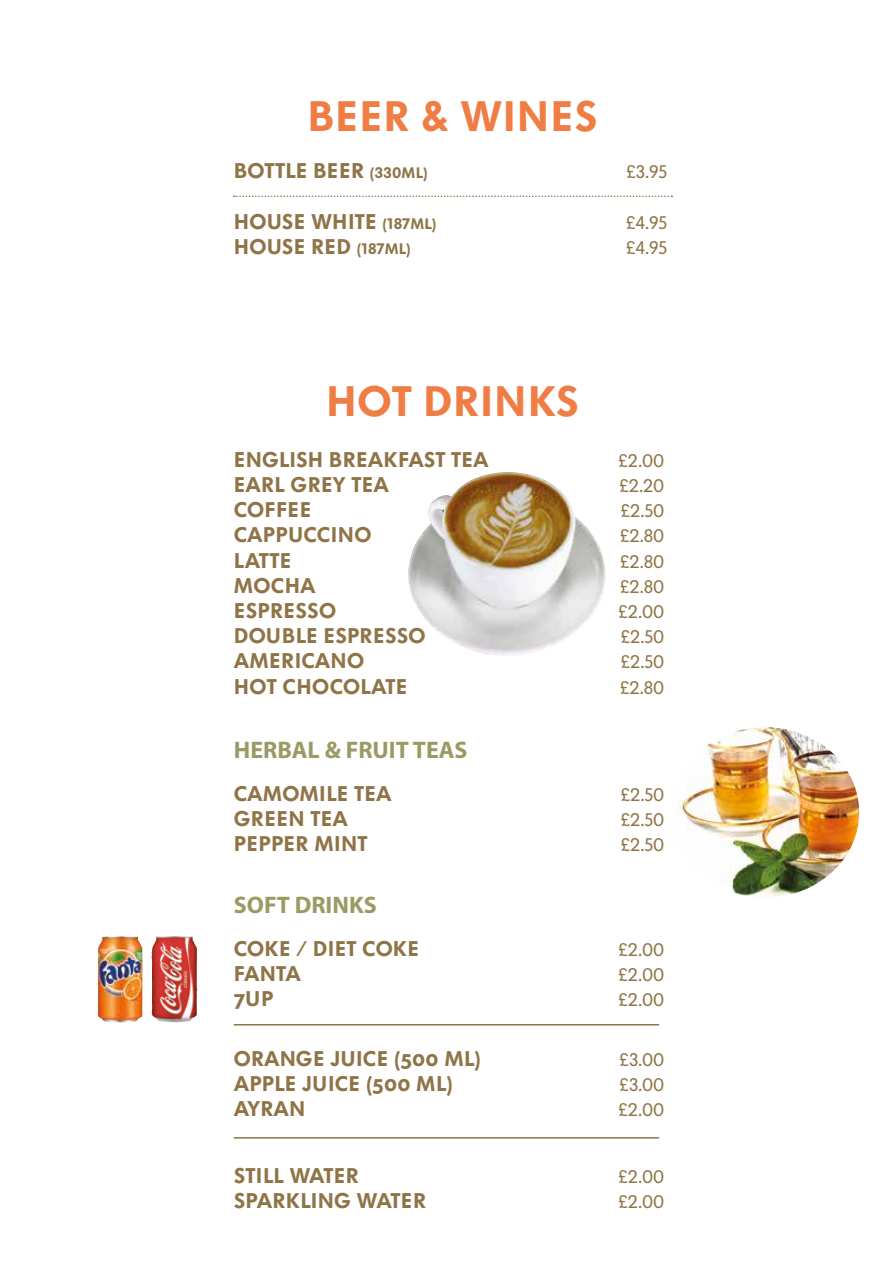
<style>
.page{position:relative;width:893px;height:1263px;background:#fff}
.page>*{position:absolute;margin:0;border:0;box-sizing:border-box;transform-origin:0 0}
.t1{font:42px "Volkswagen Headline Osf";letter-spacing:.02em;color:#ef7d44}
.t2{font:700 24px "Myriad Pro";color:#9b9a65}
.t3{font:21px "Volkswagen Headline Osf";letter-spacing:.005em;color:#8e7447}
.t4{font:18px "Volkswagen Copy";color:#8e7447}
.s1{font-family:"Volkswagen Headline";font-size:15px}
</style>
<div class="page">
<img style="left:408px;top:472px;width:198px;height:184px">
<img style="left:678px;top:727px;width:181px;height:170px">
<hr style="left:234px;top:1024px;width:425px;height:1px;background:#8e7447">
<hr style="left:234px;top:1137px;width:425px;height:1px;background:#8e7447">
<img style="left:151px;top:936px;width:46px;height:86px">
<img style="left:98px;top:936px;width:44px;height:86px">
<svg style="left:234px;top:196px;width:438px;height:1px"></svg>
<h1 class="t1" style="left:307px;top:92px;width:292px">BEER &amp; WINES</h1>
<p class="t3" style="left:234px;top:159px;width:195px">BOTTLE BEER <span class="s1">(330ML)</span></p>
<p class="t4" style="left:626px;top:162px;width:42px">£3.95</p>
<p class="t3" style="left:234px;top:209px;width:204px">HOUSE WHITE <span class="s1">(187ML)</span></p>
<p class="t4" style="left:626px;top:212px;width:43px">£4.95</p>
<p class="t3" style="left:234px;top:234px;width:178px">HOUSE RED <span class="s1">(187ML)</span></p>
<p class="t4" style="left:626px;top:237px;width:43px">£4.95</p>
<h1 class="t1" style="left:326px;top:377px;width:255px">HOT DRINKS</h1>
<p class="t3" style="left:234px;top:447px;width:256px">ENGLISH BREAKFAST TEA</p>
<p class="t4" style="left:618px;top:450px;width:47px">£2.00</p>
<p class="t3" style="left:234px;top:472px;width:157px">EARL GREY TEA</p>
<p class="t4" style="left:619px;top:475px;width:47px">£2.20</p>
<p class="t3" style="left:234px;top:497px;width:79px">COFFEE</p>
<p class="t4" style="left:621px;top:501px;width:45px">£2.50</p>
<p class="t3" style="left:234px;top:523px;width:139px">CAPPUCCINO</p>
<p class="t4" style="left:620px;top:526px;width:46px">£2.80</p>
<p class="t3" style="left:234px;top:548px;width:59px">LATTE</p>
<p class="t4" style="left:620px;top:551px;width:46px">£2.80</p>
<p class="t3" style="left:234px;top:573px;width:83px">MOCHA</p>
<p class="t4" style="left:620px;top:576px;width:46px">£2.80</p>
<p class="t3" style="left:234px;top:598px;width:104px">ESPRESSO</p>
<p class="t4" style="left:618px;top:601px;width:47px">£2.00</p>
<p class="t3" style="left:234px;top:623px;width:193px">DOUBLE ESPRESSO</p>
<p class="t4" style="left:621px;top:627px;width:45px">£2.50</p>
<p class="t3" style="left:234px;top:649px;width:132px">AMERICANO</p>
<p class="t4" style="left:621px;top:652px;width:45px">£2.50</p>
<p class="t3" style="left:234px;top:674px;width:175px">HOT CHOCOLATE</p>
<p class="t4" style="left:620px;top:677px;width:46px">£2.80</p>
<p class="t2" style="left:234px;top:734px;width:235px">HERBAL &amp; FRUIT TEAS</p>
<p class="t3" style="left:234px;top:781px;width:159px">CAMOMILE TEA</p>
<p class="t4" style="left:621px;top:785px;width:45px">£2.50</p>
<p class="t3" style="left:234px;top:807px;width:116px">GREEN TEA</p>
<p class="t4" style="left:621px;top:810px;width:45px">£2.50</p>
<p class="t3" style="left:234px;top:832px;width:135px">PEPPER MINT</p>
<p class="t4" style="left:621px;top:835px;width:45px">£2.50</p>
<p class="t2" style="left:234px;top:889px;width:144px">SOFT DRINKS</p>
<p class="t3" style="left:234px;top:936px;width:187px">COKE / DIET COKE</p>
<p class="t4" style="left:618px;top:939px;width:47px">£2.00</p>
<p class="t3" style="left:234px;top:961px;width:69px">FANTA</p>
<p class="t4" style="left:618px;top:965px;width:47px">£2.00</p>
<p class="t3" style="left:234px;top:987px;width:41px">7UP</p>
<p class="t4" style="left:618px;top:990px;width:47px">£2.00</p>
<p class="t3" style="left:234px;top:1046px;width:248px">ORANGE JUICE (500 ML)</p>
<p class="t4" style="left:620px;top:1049px;width:46px">£3.00</p>
<p class="t3" style="left:234px;top:1071px;width:220px">APPLE JUICE (500 ML)</p>
<p class="t4" style="left:620px;top:1074px;width:46px">£3.00</p>
<p class="t3" style="left:234px;top:1096px;width:73px">AYRAN</p>
<p class="t4" style="left:618px;top:1100px;width:47px">£2.00</p>
<p class="t3" style="left:234px;top:1163px;width:127px">STILL WATER</p>
<p class="t4" style="left:618px;top:1166px;width:47px">£2.00</p>
<p class="t3" style="left:234px;top:1188px;width:194px">SPARKLING WATER</p>
<p class="t4" style="left:618px;top:1191px;width:47px">£2.00</p>
</div>
